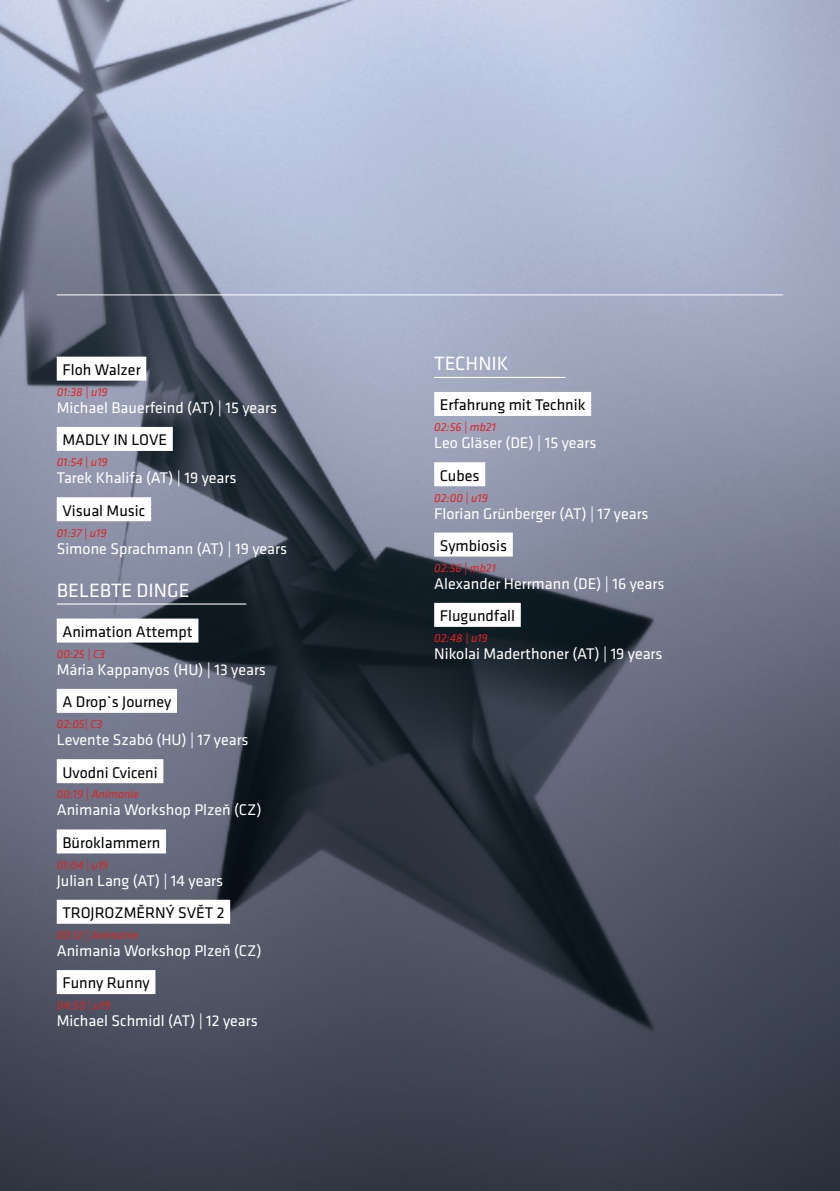
<style>
.page{position:relative;width:840px;height:1191px;background:#fff}
.page>*{position:absolute;margin:0;border:0;box-sizing:border-box;transform-origin:0 0}
.t1{font:20px "Klavika";color:#fff}
.t2{font:16px "Klavika";color:#fff}
.t3{font:16px "Klavika";color:#000}
.t4{font:italic 12px "Klavika";color:#e32120}
</style>
<div class="page">
<img style="left:0;top:0;width:839px;height:1191px">
<div style="left:57px;top:357px;width:89px;height:24px;background:#fff"></div>
<div style="left:57px;top:427px;width:116px;height:24px;background:#fff"></div>
<div style="left:57px;top:497px;width:94px;height:24px;background:#fff"></div>
<hr style="left:57px;top:603px;width:189px;height:1px;background:#fff">
<div style="left:57px;top:618px;width:141px;height:24px;background:#fff"></div>
<div style="left:57px;top:689px;width:120px;height:24px;background:#fff"></div>
<div style="left:57px;top:759px;width:106px;height:24px;background:#fff"></div>
<div style="left:57px;top:829px;width:109px;height:24px;background:#fff"></div>
<div style="left:57px;top:899px;width:173px;height:24px;background:#fff"></div>
<div style="left:57px;top:970px;width:98px;height:24px;background:#fff"></div>
<hr style="left:434px;top:377px;width:131px;height:1px;background:#fff">
<div style="left:434px;top:392px;width:156px;height:24px;background:#fff"></div>
<div style="left:434px;top:462px;width:51px;height:24px;background:#fff"></div>
<div style="left:434px;top:532px;width:78px;height:24px;background:#fff"></div>
<div style="left:434px;top:603px;width:86px;height:24px;background:#fff"></div>
<hr style="left:57px;top:294px;width:725px;height:1px;background:#fff">
<p class="t3" style="left:62px;top:361px;width:80px">Floh Walzer</p>
<p class="t4" style="left:57px;top:385px;width:52px">01:38 | u19</p>
<p class="t2" style="left:57px;top:399px;width:222px">Michael Bauerfeind (AT) | 15 years</p>
<p class="t3" style="left:62px;top:431px;width:106px">MADLY IN LOVE</p>
<p class="t4" style="left:57px;top:456px;width:52px">01:54 | u19</p>
<p class="t2" style="left:57px;top:469px;width:181px">Tarek Khalifa (AT) | 19 years</p>
<p class="t3" style="left:62px;top:501px;width:84px">Visual Music</p>
<p class="t4" style="left:57px;top:526px;width:51px">01:37 | u19</p>
<p class="t2" style="left:57px;top:539px;width:232px">Simone Sprachmann (AT) | 19 years</p>
<p class="t1" style="left:57px;top:579px;width:122px">Belebte Dinge</p>
<p class="t3" style="left:62px;top:623px;width:132px">Animation Attempt</p>
<p class="t4" style="left:57px;top:647px;width:50px">00:25 | C3</p>
<p class="t2" style="left:57px;top:661px;width:211px">Mária Kappanyos (HU) | 13 years</p>
<p class="t3" style="left:62px;top:693px;width:110px">A Drop`s Journey</p>
<p class="t4" style="left:57px;top:717px;width:47px">02:05| C3</p>
<p class="t2" style="left:57px;top:731px;width:193px">Levente Szabó (HU) | 17 years</p>
<p class="t3" style="left:62px;top:763px;width:97px">Uvodni Cviceni</p>
<p class="t4" style="left:57px;top:788px;width:84px">00:19 | Animanie</p>
<p class="t2" style="left:57px;top:801px;width:206px">Animania Workshop Plzeň (CZ)</p>
<p class="t3" style="left:62px;top:833px;width:99px">Büroklammern</p>
<p class="t4" style="left:57px;top:858px;width:53px">01:04 | u19</p>
<p class="t2" style="left:57px;top:871px;width:168px">Julian Lang (AT) | 14 years</p>
<p class="t3" style="left:62px;top:904px;width:163px">TROJROZMĚRNÝ SVĚT 2</p>
<p class="t4" style="left:57px;top:928px;width:83px">00:12 | Animanie</p>
<p class="t2" style="left:57px;top:942px;width:206px">Animania Workshop Plzeň (CZ)</p>
<p class="t3" style="left:62px;top:974px;width:89px">Funny Runny</p>
<p class="t4" style="left:57px;top:998px;width:55px">04:50 | u19</p>
<p class="t2" style="left:57px;top:1012px;width:202px">Michael Schmidl (AT) | 12 years</p>
<p class="t1" style="left:434px;top:352px;width:74px">Technik</p>
<p class="t3" style="left:439px;top:396px;width:147px">Erfahrung mit Technik</p>
<p class="t4" style="left:434px;top:421px;width:63px">02:56 | mb21</p>
<p class="t2" style="left:434px;top:434px;width:164px">Leo Gläser (DE) | 15 years</p>
<p class="t3" style="left:439px;top:466px;width:41px">Cubes</p>
<p class="t4" style="left:434px;top:491px;width:55px">02:00 | u19</p>
<p class="t2" style="left:434px;top:504px;width:216px">Florian Grünberger (AT) | 17 years</p>
<p class="t3" style="left:439px;top:537px;width:69px">Symbiosis</p>
<p class="t4" style="left:434px;top:561px;width:63px">02:56 | mb21</p>
<p class="t2" style="left:434px;top:575px;width:231px">Alexander Herrmann (DE) | 16 years</p>
<p class="t3" style="left:439px;top:607px;width:77px">Flugundfall</p>
<p class="t4" style="left:434px;top:631px;width:55px">02:48 | u19</p>
<p class="t2" style="left:434px;top:645px;width:230px">N ikolai Maderthoner (AT) | 19 years</p>
</div>
